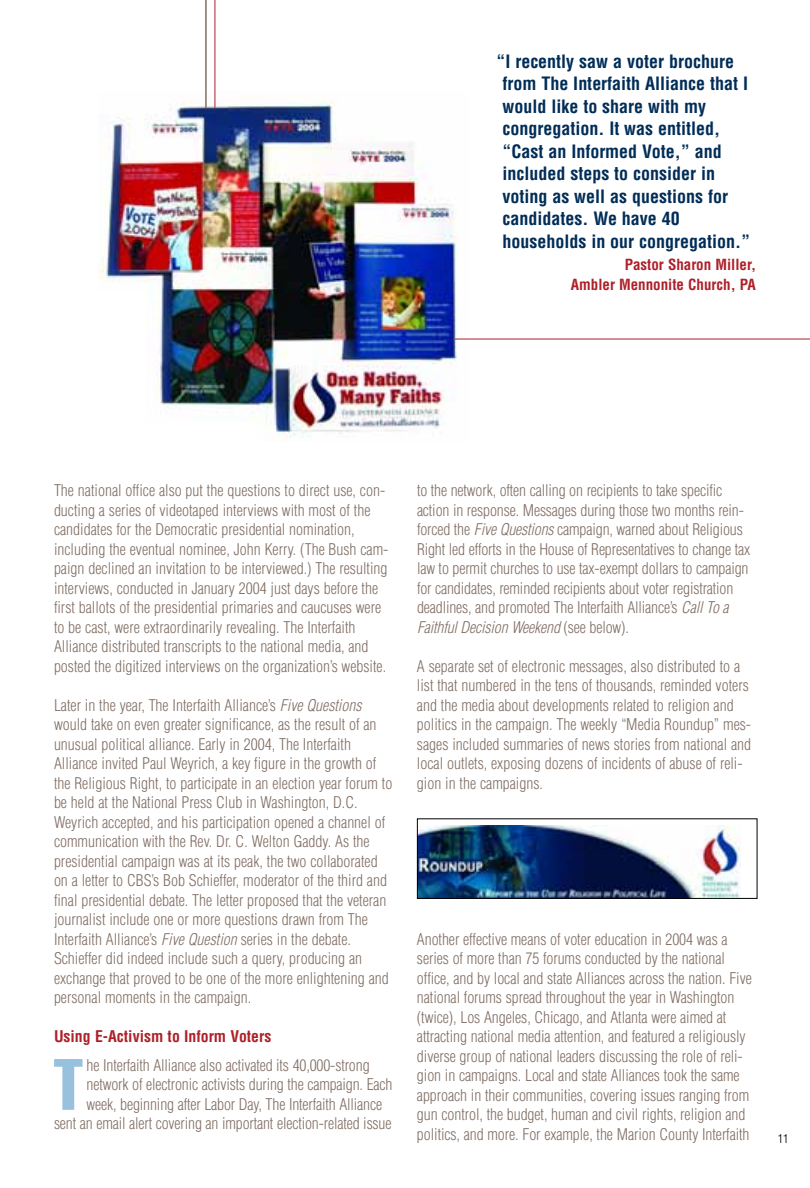
<style>
.page{position:relative;width:810px;height:1188px;background:#fff}
.page>*{position:absolute;margin:0;border:0;box-sizing:border-box;transform-origin:0 0}
.t1{font:extra-condensed 71.25px "Helvetica";color:#97c1dc}
.t2{font:700 condensed 18px/22.5px "Helvetica";color:#002d57}
.t3{font:300 condensed 15.75px/19.5px "Helvetica";color:#816f65}
.t4{font:700 condensed 15.75px "Helvetica";color:#ae2029}
.t5{font:700 condensed 15px/19.5px "Helvetica";color:#ae2029;text-align:right}
.t6{font:300 condensed 12px "Helvetica";color:#000}
.s1{font-style:italic}
</style>
<div class="page">
<img style="left:99px;top:91px;width:369px;height:348px">
<hr style="left:455px;top:339px;width:355px;height:1px;background:#ae2029">
<hr style="left:205px;top:0;width:2px;height:108px;background:#816f65">
<hr style="left:215px;top:0;width:1px;height:108px;background:#ae2029">
<img style="left:419px;top:826px;width:321px;height:71px">
<div style="left:417px;top:818px;width:340px;height:81px;border:1px solid #000"></div>
<p class="t2" style="left:502px;top:51px;width:249px;text-indent:-6px">“I recently saw a voter brochure from The Interfaith Alliance that I would like to share with my congregation. It was entitled, “Cast an Informed Vote,” and included steps to consider in voting as well as questions for candidates. We have 40 households in our congregation.”</p>
<p class="t5" style="left:571px;top:256px;width:187px">Pastor Sharon Miller,<br>Ambler Mennonite Church, PA</p>
<p class="t3" style="left:54px;top:482px;width:336px">The national office also put the questions to direct use, con&shy;ducting a series of videotaped interviews with most of the candidates for the Democratic presidential nomination, including the eventual nominee, John Kerry. (The Bush cam&shy;paign declined an invitation to be interviewed.) The resulting interviews, conducted in January 2004 just days before the first ballots of the presidential primaries and caucuses were to be cast, were extraordinarily revealing. The Interfaith Alliance distributed transcripts to the national media, and posted the digitized interviews on the organization’s website.</p>
<p class="t3" style="left:54px;top:697px;width:340px">Later in the year, The Interfaith Alliance’s <span class="s1">Five Questions </span>would take on even greater significance, as the result of an unusual political alliance. Early in 2004, The Interfaith Alliance invited Paul Weyrich, a key figure in the growth of the Religious Right, to participate in an election year forum to be held at the National Press Club in Washington, D.C.<br>Weyrich accepted, and his participation opened a channel of communication with the Rev. Dr. C. Welton Gaddy. As the presidential campaign was at its peak, the two collaborated on a letter to CBS’s Bob Schieffer, moderator of the third and final presidential debate. The letter proposed that the veteran journalist include one or more questions drawn from The Interfaith Alliance’s <span class="s1">Five Question</span>series in the debate.<br>Schieffer did indeed include such a query, producing an exchange that proved to be one of the more enlightening and personal moments in the campaign.</p>
<p class="t4" style="left:54px;top:1031px;width:219px">Using E-Activism to Inform Voters</p>
<h1 class="t1" style="left:53px;top:1059px;width:32px">T</h1>
<p class="t3" style="left:87px;top:1057px;width:285px">he Interfaith Alliance also activated its 40,000-strong</p>
<p class="t3" style="left:87px;top:1076px;width:307px">network of electronic activists during the campaign. Each</p>
<p class="t3" style="left:87px;top:1096px;width:297px">week, beginning after Labor Day, The Interfaith Alliance</p>
<p class="t3" style="left:54px;top:1115px;width:339px">sent an email alert covering an important election-related issue</p>
<p class="t3" style="left:417px;top:482px;width:335px">to the network, often calling on recipients to take specific action in response. Messages during those two months rein&shy;forced the <span class="s1">FiveQuestions</span>campaign, warned about Religious Right led efforts in the House of Representatives to change tax law to permit churches to use tax-exempt dollars to campaign for candidates, reminded recipients about voter registration deadlines, and promoted The Interfaith Alliance’s <span class="s1">CallTo a FaithfulDecision Weekend</span> ( s e e b e l o w ) .</p>
<p class="t3" style="left:417px;top:658px;width:336px">A separate set of electronic messages, also distributed to a list that numbered in the tens of thousands, reminded voters and the media about developments related to religion and politics in the campaign. The weekly “Media Roundup” mes&shy;sages included summaries of news stories from national and local outlets, exposing dozens of incidents of abuse of reli&shy;gion in the campaigns.</p>
<p class="t3" style="left:417px;top:931px;width:336px">Another effective means of voter education in 2004 was a series of more than 75 forums conducted by the national office, and by local and state Alliances across the nation. Five national forums spread throughout the year in Washington (twice), Los Angeles, Chicago, and Atlanta were aimed at attracting national media attention, and featured a religiously diverse group of national leaders discussing the role of reli&shy;gion in campaigns. Local and state Alliances took the same approach in their communities, covering issues ranging from gun control, the budget, human and civil rights, religion and politics, and more. For example, the Marion County Interfaith</p>
<p class="t6" style="left:778px;top:1134px;width:12px">11</p>
</div>
